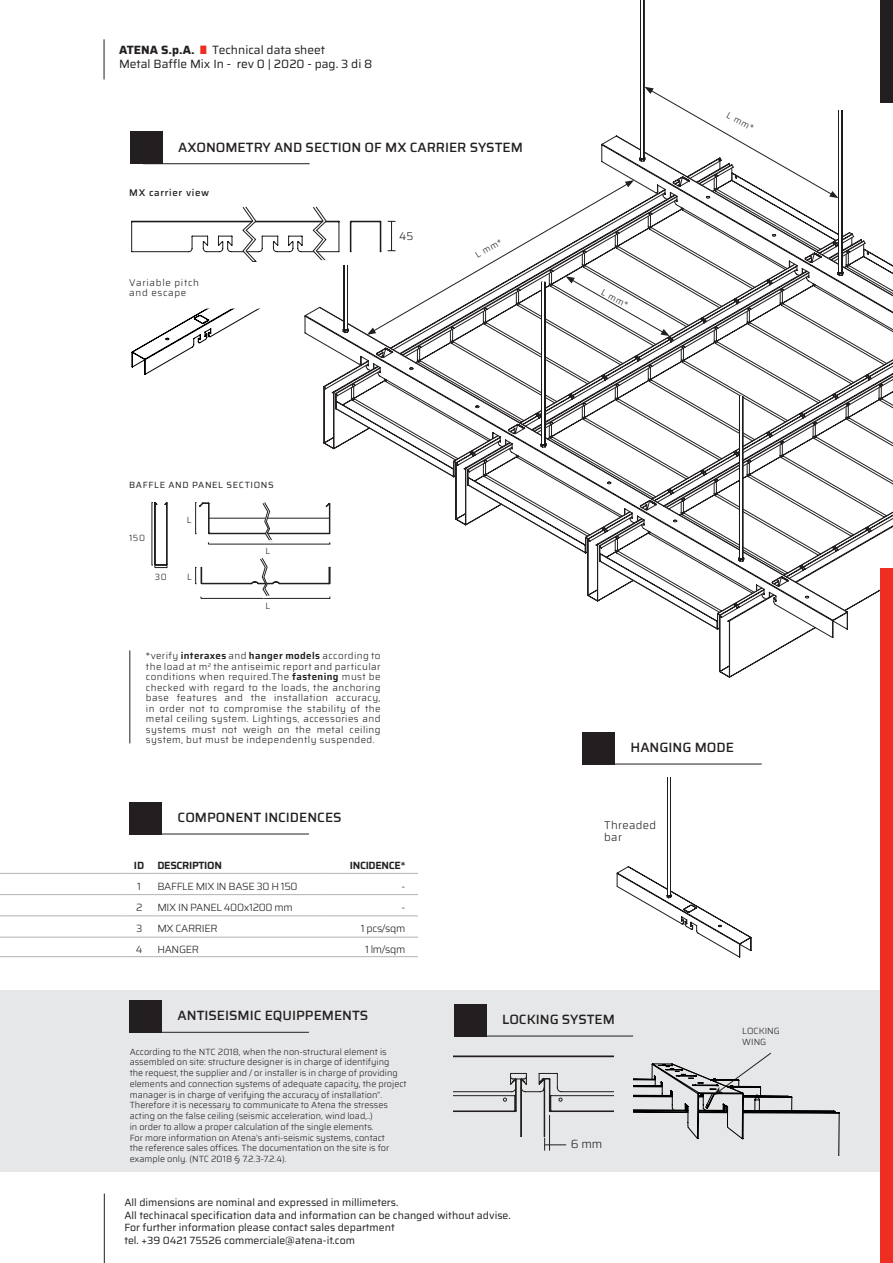
<style>
.page{position:relative;width:893px;height:1263px;background:#fff}
.page>*{position:absolute;margin:0;border:0;box-sizing:border-box;transform-origin:0 0}
.t1{font:500 13.5px "Saira";color:#231f20}
.t2{font:12px "Saira";color:#231f20}
.t3{font:300 11.85px "Saira";color:#231f20}
.t4{font:300 11.25px/12px "Saira";letter-spacing:.03em;color:#231f20}
.t5{font:10.5px "Saira";color:#231f20}
.t6{font:300 10.5px "Saira";letter-spacing:-.03em;color:#231f20}
.t7{font:600 10.5px "Saira";letter-spacing:-.03em;color:#231f20}
.t8{font:300 10.5px "Saira";color:#231f20}
.t9{font:600 10.5px "Saira";color:#231f20}
.t10{font:300 9.75px/10.5px "Saira";letter-spacing:.04em;color:#231f20;text-align:justify}
.t11{font:300 9.75px "Saira";letter-spacing:.07em;color:#231f20}
.t12{font:500 9.75px "Saira";letter-spacing:.07em;color:#231f20}
.t13{font:300 9px/10.8px "Saira";color:#231f20}
.t14{font:9px "Saira";letter-spacing:.07em;color:#231f20}
.s1{font-weight:700}
.s2{color:#ee2e22}
.s3{font-weight:600}
</style>
<div class="page">
<div style="left:0;top:990px;width:893px;height:181px;background:#e6e7e9"></div>
<hr style="left:104px;top:39px;width:1px;height:40px;background:#231f20">
<hr style="left:104px;top:1193px;width:1px;height:70px;background:#231f20">
<div style="left:130px;top:132px;width:33px;height:32px;background:#231f20"></div>
<div style="left:130px;top:802px;width:32px;height:32px;background:#231f20"></div>
<hr style="left:142px;top:834px;width:167px;height:1px;background:#231f20">
<div style="left:583px;top:732px;width:32px;height:32px;background:#231f20"></div>
<hr style="left:595px;top:764px;width:167px;height:1px;background:#231f20">
<div style="left:454px;top:1004px;width:32px;height:32px;background:#231f20"></div>
<hr style="left:467px;top:1036px;width:166px;height:1px;background:#231f20">
<svg style="left:324px;top:467px;width:569px;height:210px"></svg>
<div style="left:881px;top:568px;width:12px;height:695px;background:#ee2e22"></div>
<svg style="left:155px;top:502px;width:12px;height:66px"></svg>
<div style="left:195px;top:502px;width:2px;height:32px;border:1px solid #231f20"></div>
<svg style="left:199px;top:502px;width:131px;height:42px"></svg>
<svg style="left:195px;top:558px;width:135px;height:41px"></svg>
<svg style="left:454px;top:1056px;width:159px;height:94px"></svg>
<svg style="left:634px;top:1052px;width:205px;height:103px"></svg>
<div style="left:739px;top:396px;width:1px;height:162px;border:1px solid #1c1c1c"></div>
<div style="left:742px;top:396px;width:1px;height:162px;border:1px solid #1c1c1c"></div>
<svg style="left:738px;top:557px;width:6px;height:5px"></svg>
<hr style="left:740px;top:396px;width:2px;height:162px;background:#fff">
<svg style="left:131px;top:0;width:762px;height:467px"></svg>
<svg style="left:617px;top:778px;width:134px;height:179px"></svg>
<hr style="left:0;top:873px;width:125px;height:1px;background:#b2b3b7">
<svg style="left:125px;top:873px;width:29px;height:1px"></svg>
<hr style="left:154px;top:873px;width:169px;height:1px;background:#b2b3b7">
<hr style="left:323px;top:873px;width:95px;height:1px;background:#b2b3b7">
<hr style="left:0;top:894px;width:125px;height:1px;background:#b2b3b7">
<svg style="left:125px;top:894px;width:29px;height:1px"></svg>
<hr style="left:154px;top:894px;width:169px;height:1px;background:#b2b3b7">
<hr style="left:323px;top:894px;width:95px;height:1px;background:#b2b3b7">
<hr style="left:0;top:916px;width:125px;height:1px;background:#b2b3b7">
<svg style="left:125px;top:916px;width:29px;height:1px"></svg>
<hr style="left:154px;top:916px;width:169px;height:1px;background:#b2b3b7">
<hr style="left:323px;top:916px;width:95px;height:1px;background:#b2b3b7">
<hr style="left:0;top:937px;width:125px;height:1px;background:#b2b3b7">
<svg style="left:125px;top:937px;width:29px;height:1px"></svg>
<hr style="left:154px;top:937px;width:169px;height:1px;background:#b2b3b7">
<hr style="left:323px;top:937px;width:95px;height:1px;background:#b2b3b7">
<hr style="left:0;top:956px;width:125px;height:1px;background:#b2b3b7">
<svg style="left:125px;top:956px;width:29px;height:1px"></svg>
<hr style="left:154px;top:956px;width:169px;height:1px;background:#b2b3b7">
<hr style="left:323px;top:956px;width:95px;height:1px;background:#b2b3b7">
<hr style="left:130px;top:650px;width:1px;height:93px;background:#231f20">
<div style="left:130px;top:1000px;width:32px;height:33px;background:#231f20"></div>
<hr style="left:142px;top:1032px;width:167px;height:1px;background:#231f20">
<p class="t2" style="left:119px;top:40px;width:208px"><span class="s1">ATENA S.p.A.</span> <span class="s2">|</span> Technical data sheet</p>
<p class="t2" style="left:119px;top:55px;width:255px">Metal Baffle Mix In - rev 0 | 2020 - pag. 3 di 8</p>
<p class="t1" style="left:178px;top:137px;width:346px">AXONOMETRY AND SECTION OF MX CARRIER SYSTEM</p>
<p class="t12" style="left:129px;top:185px;width:82px">MX carrier view</p>
<p class="t11" style="left:129px;top:275px;width:71px">Variable pitch</p>
<p class="t11" style="left:129px;top:285px;width:59px">and escape</p>
<p class="t4" style="left:399px;top:230px;width:16px">45</p>
<p class="t13" style="left:473px;top:251px;width:31px;rotate:-30deg">L mm*</p>
<p class="t14" style="left:129px;top:478px;width:146px">BAFFLE AND PANEL SECTIONS</p>
<p class="t13" style="left:129px;top:532px;width:18px">150</p>
<p class="t13" style="left:155px;top:572px;width:13px">30</p>
<p class="t13" style="left:187px;top:514px;width:6px">L</p>
<p class="t13" style="left:187px;top:571px;width:6px">L</p>
<p class="t13" style="left:265px;top:546px;width:6px">L</p>
<p class="t13" style="left:265px;top:600px;width:6px">L</p>
<p class="t10" style="left:146px;top:650px;width:236px">*verify <span class="s3">interaxes</span> and <span class="s3">hanger models</span> according to the load at m<sup>2</sup> the antiseimic report and particular conditions when required.The <span class="s3">fastening</span> must be checked with regard to the loads, the anchoring base features and the installation accuracy, in order not to compromise the stability of the metal ceiling system. Lightings, accessories and systems must not weigh on the metal ceiling system, but must be independently suspended.</p>
<p class="t1" style="left:178px;top:807px;width:166px">COMPONENT INCIDENCES</p>
<p class="t9" style="left:134px;top:857px;width:12px">ID</p>
<p class="t7" style="left:157px;top:857px;width:66px">DESCRIPTION</p>
<p class="t7" style="left:350px;top:857px;width:57px">INCIDENCE*</p>
<p class="t8" style="left:137px;top:878px;width:5px">1</p>
<p class="t6" style="left:157px;top:878px;width:142px">BAFFLE MIX IN BASE 30 H 150</p>
<p class="t6" style="left:402px;top:878px;width:5px">-</p>
<p class="t8" style="left:136px;top:900px;width:8px">2</p>
<p class="t6" style="left:157px;top:900px;width:137px">MIX IN PANEL 400x1200 mm</p>
<p class="t6" style="left:402px;top:900px;width:5px">-</p>
<p class="t8" style="left:136px;top:921px;width:8px">3</p>
<p class="t6" style="left:157px;top:921px;width:62px">MX CARRIER</p>
<p class="t6" style="left:361px;top:921px;width:46px">1 pcs/sqm</p>
<p class="t8" style="left:136px;top:941px;width:8px">4</p>
<p class="t6" style="left:157px;top:941px;width:43px">HANGER</p>
<p class="t6" style="left:365px;top:941px;width:42px">1 lm/sqm</p>
<p class="t13" style="left:605px;top:286px;width:31px;rotate:29deg">L mm*</p>
<p class="t13" style="left:730px;top:109px;width:31px;rotate:29deg">L mm*</p>
<p class="t1" style="left:630px;top:737px;width:105px">HANGING MODE</p>
<p class="t4" style="left:604px;top:819px;width:53px">Threaded bar</p>
<p class="t1" style="left:178px;top:1005px;width:192px">ANTISEISMIC EQUIPPEMENTS</p>
<p class="t13" style="left:130px;top:1046px;width:278px">According to the NTC 2018, when the non-structural element is assembled on site: structure designer is in charge of identifying<br>the request, the supplier and / or installer is in charge of providing elements and connection systems of adequate capacity, the project manager is in charge of verifying the accuracy of installation”.</p>
<p class="t13" style="left:130px;top:1100px;width:260px">Therefore it is necessary to communicate to Atena the stresses acting on the false ceiling (seismic acceleration, wind load,..)</p>
<p class="t13" style="left:130px;top:1121px;width:245px">in order to allow a proper calculation of the single elements.</p>
<p class="t13" style="left:130px;top:1132px;width:257px">For more information on Atena’s anti-seismic systems, contact</p>
<p class="t13" style="left:130px;top:1143px;width:261px">the reference sales offices. The documentation on the site is for example only. (NTC 2018 § 7.2.3-7.2.4).</p>
<p class="t1" style="left:502px;top:1008px;width:114px">LOCKING SYSTEM</p>
<p class="t3" style="left:571px;top:1135px;width:33px">6 mm</p>
<p class="t5" style="left:124px;top:1195px;width:275px">All dimensions are nominal and expressed in millimeters.</p>
<p class="t5" style="left:124px;top:1207px;width:388px">All techinacal specification data and information can be changed without advise.</p>
<p class="t5" style="left:124px;top:1220px;width:272px">For further information please contact sales department</p>
<p class="t5" style="left:124px;top:1232px;width:232px">tel. +39 0421 75526 commerciale@atena-it.com</p>
<p class="t13" style="left:742px;top:1025px;width:39px">LOCKING</p>
<p class="t13" style="left:742px;top:1036px;width:26px">WING</p>
</div>
